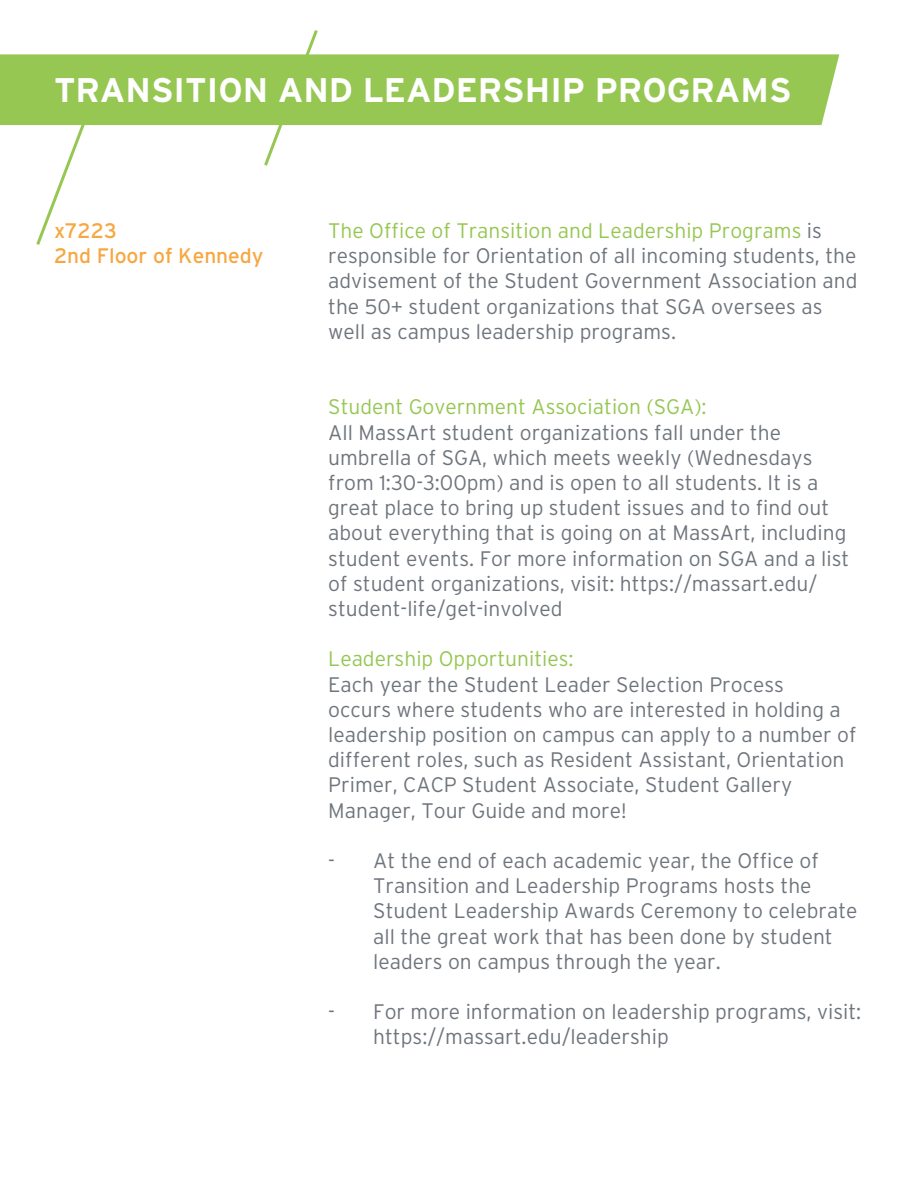
<style>
.page{position:relative;width:918px;height:1188px;background:#fff}
.page>*{position:absolute;margin:0;border:0;box-sizing:border-box;transform-origin:0 0}
.t1{font:700 34.2px "Interstate";color:#fff}
.t2{font:300 21px/25.2px "Interstate";color:#6f757c}
.t3{font:300 21px "Interstate";color:#96c753}
.t4{font:21px/25.2px "Interstate";color:#f7a741}
.s1{color:#96c753}
</style>
<div class="page">
<div style="left:0;top:54px;width:839px;height:71px;background:#96c753"></div>
<svg style="left:34px;top:92px;width:64px;height:153px"></svg>
<svg style="left:262px;top:30px;width:58px;height:136px"></svg>
<h1 class="t1" style="left:54px;top:71px;width:739px">TRANSITION AND LEADERSHIP PROGRAMS</h1>
<p class="t4" style="left:54px;top:218px;width:211px">x7223<br>2nd Floor of Kennedy</p>
<p class="t2" style="left:328px;top:218px;width:531px"><span class="s1">The Office of Transition and Leadership Programs</span> is responsible for Orientation of all incoming students, the advisement of the Student Government Association and the 50+ student organizations that SGA oversees as well as campus leadership programs.</p>
<p class="t3" style="left:328px;top:395px;width:380px">Student Government Association (SGA):</p>
<p class="t2" style="left:328px;top:419px;width:523px">All MassArt student organizations fall under the umbrella of SGA, which meets weekly (Wednesdays from 1:30-3:00pm) and is open to all students. It is a great place to bring up student issues and to find out about everything that is going on at MassArt, including student events. For more information on SGA and a list of student organizations, visit: https://massart.edu/ student-life/get-involved</p>
<p class="t3" style="left:328px;top:647px;width:247px">Leadership Opportunities:</p>
<p class="t2" style="left:328px;top:671px;width:530px">Each year the Student Leader Selection Process<br>occurs where students who are interested in holding a leadership position on campus can apply to a number of different roles, such as Resident Assistant, Orientation Primer, CACP Student Associate, Student Gallery Manager, Tour Guide and more!</p>
<p class="t2" style="left:373px;top:848px;width:486px;text-indent:-45px">- At the end of each academic year, the Office of Transition and Leadership Programs hosts the Student Leadership Awards Ceremony to celebrate all the great work that has been done by student leaders on campus through the year.</p>
<p class="t2" style="left:373px;top:999px;width:490px;text-indent:-45px">- For more information on leadership programs, visit: https://massart.edu/leadership</p>
</div>
